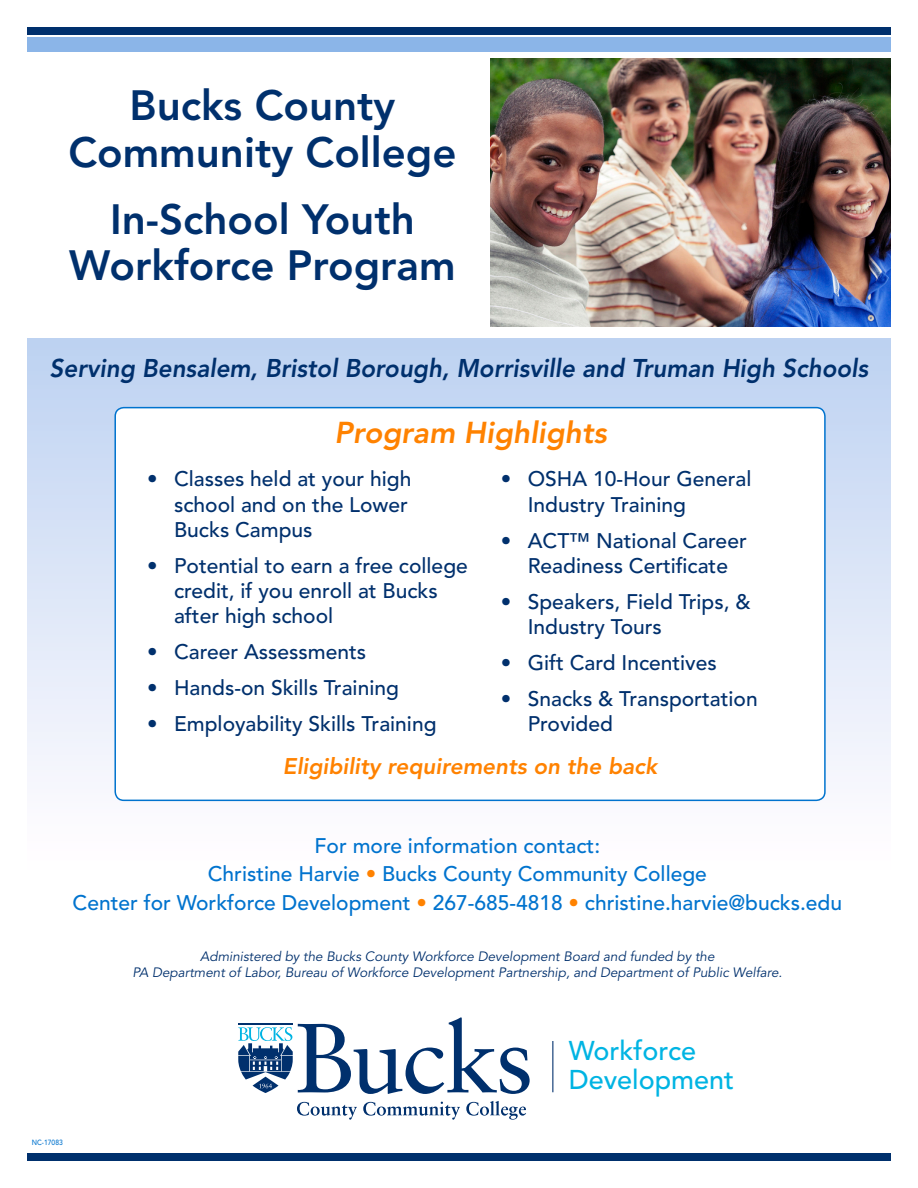
<style>
.page{position:relative;width:918px;height:1188px;background:#fff}
.page>*{position:absolute;margin:0;border:0;box-sizing:border-box;transform-origin:0 0}
.t1{font:800 42px/46.5px "Avenir LT Std";color:#00306d;text-align:center}
.t2{font:italic 800 30px "Avenir LT Std";color:#ff8200}
.t3{font:500 27px/28.8px "Avenir LT Std";color:#00b4e3}
.t4{font:italic 800 25.5px "Avenir LT Std";color:#00306d;scale:.95 1}
.t5{font:italic 800 22.5px "Avenir LT Std";color:#ff8200}
.t6{font:500 21px/25.2px "Avenir LT Std";color:#00306d}
.t7{font:500 21px/28.5px "Avenir LT Std";color:#0073ce;text-align:center}
.t8{font:italic 13.5px/16.2px "Avenir LT Std";color:#00306d;text-align:center}
.t9{font:500 7.5px "Avenir LT Std";color:#0073ce;scale:.9 1}
.s1{color:#ff8200}
</style>
<div class="page">
<div style="left:27px;top:339px;width:864px;height:530px;background:linear-gradient(to bottom,#bdd2f1,#fffeff)"></div>
<div style="left:27px;top:27px;width:864px;height:8px;background:#00306d"></div>
<svg style="left:238px;top:1017px;width:292px;height:77px"></svg>
<svg style="left:297px;top:1102px;width:60px;height:18px"></svg>
<svg style="left:363px;top:1102px;width:97px;height:18px"></svg>
<svg style="left:466px;top:1101px;width:60px;height:19px"></svg>
<hr style="left:552px;top:1041px;width:1px;height:51px;background:#00306d">
<img style="left:490px;top:59px;width:401px;height:268px">
<div style="left:27px;top:38px;width:864px;height:14px;background:#8bb5e8"></div>
<div style="left:27px;top:1153px;width:864px;height:8px;background:#00306d"></div>
<div style="left:115px;top:408px;width:710px;height:392px;background:#fff;border-radius:9px"></div>
<div style="left:114px;top:407px;width:712px;height:394px;border:2px solid #0073ce;border-radius:9px"></div>
<p class="t1" style="left:68px;top:83px;width:390px">Bucks County<br>Community College</p>
<p class="t1" style="left:69px;top:196px;width:388px">In-School Youth<br>Workforce Program</p>
<p class="t4" style="left:50px;top:353px;width:863px">Serving Bensalem, Bristol Borough, Morrisville and Truman High Schools</p>
<p class="t2" style="left:335px;top:414px;width:274px">Program Highlights</p>
<p class="t6" style="left:174px;top:467px;width:239px;text-indent:-27px">• Classes held at your high school and on the Lower<br>Bucks Campus</p>
<p class="t6" style="left:174px;top:554px;width:295px;text-indent:-27px">• Potential to earn a free college credit, if you enroll at Bucks after high school</p>
<p class="t6" style="left:147px;top:640px;width:221px">• Career Assessments</p>
<p class="t6" style="left:147px;top:676px;width:253px">• Hands-on Skills Training</p>
<p class="t6" style="left:147px;top:712px;width:291px">• Employability Skills Training</p>
<p class="t6" style="left:528px;top:467px;width:225px;text-indent:-27px">• OSHA 10-Hour General<br>Industry Training</p>
<p class="t6" style="left:501px;top:528px;width:248px;text-align:center">• ACT™ National Career<br>Readiness Certificate</p>
<p class="t6" style="left:528px;top:590px;width:224px;text-indent:-27px">• Speakers, Field Trips, &amp;<br>Industry Tours</p>
<p class="t6" style="left:501px;top:651px;width:218px">• Gift Card Incentives</p>
<p class="t6" style="left:528px;top:687px;width:231px;text-indent:-27px">• Snacks &amp; Transportation<br>Provided</p>
<p class="t5" style="left:283px;top:753px;width:376px">Eligibility requirements on the back</p>
<p class="t7" style="left:208px;top:832px;width:501px">For more information contact:<br>Christine Harvie <span class="s1">•</span> Bucks County Community College</p>
<p class="t7" style="left:73px;top:889px;width:771px">Center for Workforce Development <span class="s1">•</span> 267-685-4818 <span class="s1">•</span> christine.harvie@bucks.edu</p>
<p class="t8" style="left:132px;top:948px;width:651px">Administered by the Bucks County Workforce Development Board and funded by the<br>PA Department of Labor, Bureau of Workforce Development Partnership, and Department of Public Welfare.</p>
<p class="t9" style="left:32px;top:1138px;width:36px">NC-17083</p>
<p class="t3" style="left:569px;top:1037px;width:167px">Workforce<br>Development</p>
</div>
